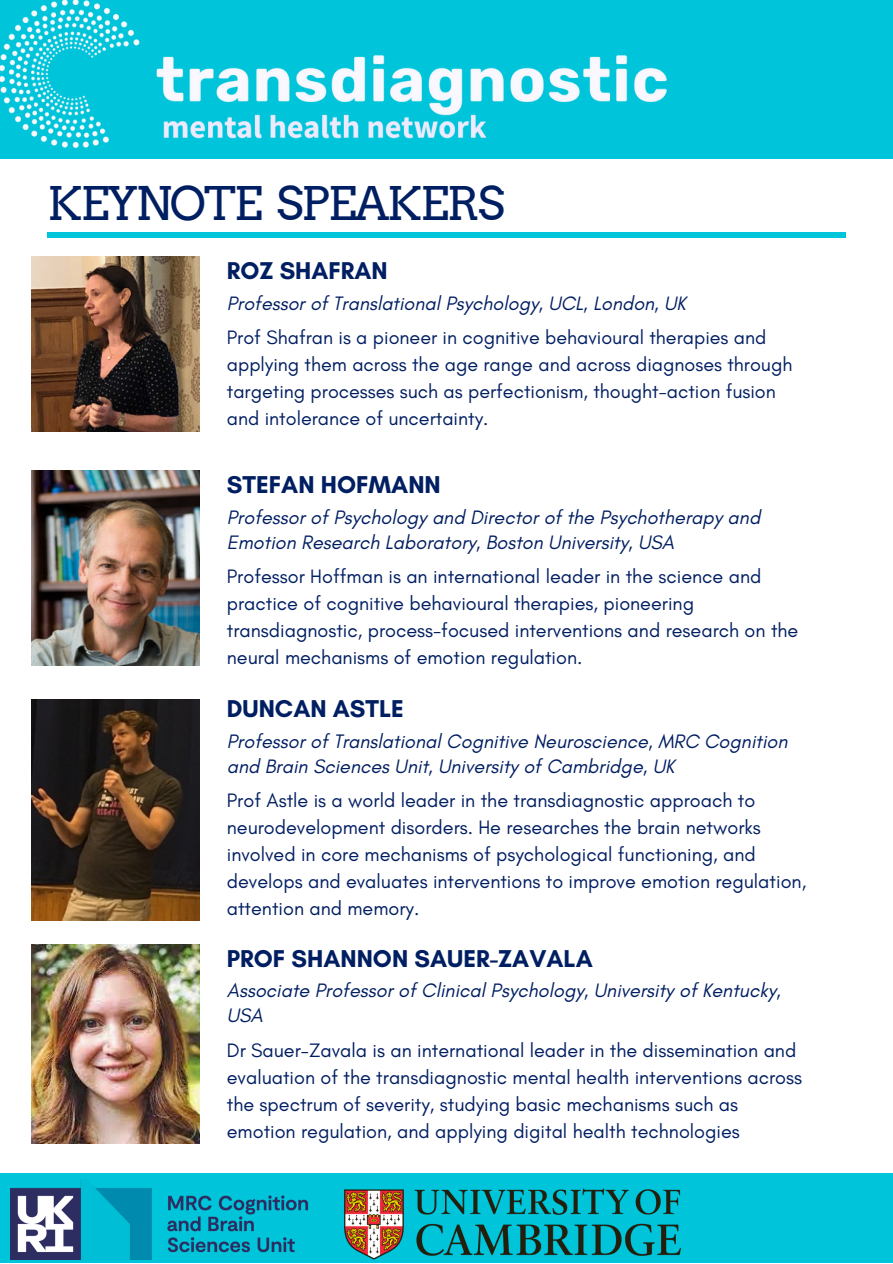
<style>
.page{position:relative;width:893px;height:1264px;background:#fff}
.page>*{position:absolute;margin:0;border:0;box-sizing:border-box;transform-origin:0 0}
.t1{font:46.35px "Arvo";letter-spacing:-.05em;color:#001e62}
.t2{font:700 24.75px "Glacial Indifference";color:#001e62}
.t3{font:19.8px/27px "Glacial Indifference";color:#001e62}
.t4{font:italic 19.8px/24.8px "Glacial Indifference";color:#001e62}
</style>
<div class="page">
<div style="left:47px;top:232px;width:798px;height:6px;background:#00c4d9"></div>
<div style="left:0;top:1173px;width:892px;height:89px;background:#00c4d9"></div>
<div style="left:0;top:0;width:892px;height:159px;background:#00c4d9"></div>
<img style="left:32px;top:257px;width:167px;height:174px">
<img style="left:32px;top:471px;width:167px;height:194px">
<img style="left:32px;top:699px;width:167px;height:221px">
<img style="left:32px;top:944px;width:167px;height:199px">
<img style="left:11px;top:1179px;width:669px;height:80px">
<img style="left:0;top:0;width:667px;height:147px">
<p class="t1" style="left:47px;top:176px;width:459px">KEYNOTE SPEAKERS</p>
<p class="t2" style="left:227px;top:256px;width:162px">ROZ SHAFRAN</p>
<p class="t4" style="left:227px;top:290px;width:460px">Professor of Translational Psychology, UCL, London, UK</p>
<p class="t3" style="left:227px;top:324px;width:567px">Prof Shafran is a pioneer in cognitive behavioural therapies and applying them across the age range and across diagnoses through targeting processes such as perfectionism, thought-action fusion and intolerance of uncertainty.</p>
<p class="t2" style="left:227px;top:470px;width:215px">STEFAN HOFMANN</p>
<p class="t4" style="left:227px;top:504px;width:535px">Professor of Psychology and Director of the Psychotherapy and<br>Emotion Research Laboratory, Boston University, USA</p>
<p class="t3" style="left:227px;top:563px;width:573px">Professor Hoffman is an international leader in the science and practice of cognitive behavioural therapies, pioneering transdiagnostic, process-focused interventions and research on the neural mechanisms of emotion regulation.</p>
<p class="t2" style="left:227px;top:694px;width:179px">DUNCAN ASTLE</p>
<p class="t4" style="left:227px;top:728px;width:562px">Professor of Translational Cognitive Neuroscience, MRC Cognition and Brain Sciences Unit, University of Cambridge, UK</p>
<p class="t3" style="left:227px;top:787px;width:581px">Prof Astle is a world leader in the transdiagnostic approach to neurodevelopment disorders. He researches the brain networks involved in core mechanisms of psychological functioning, and develops and evaluates interventions to improve emotion regulation, attention and memory.</p>
<p class="t2" style="left:227px;top:943px;width:367px">PROF SHANNON SAUER-ZAVALA</p>
<p class="t4" style="left:227px;top:977px;width:555px">Associate Professor of Clinical Psychology, University of Kentucky,<br>USA</p>
<p class="t3" style="left:227px;top:1036px;width:576px">Dr Sauer-Zavala is an international leader in the dissemination and evaluation of the transdiagnostic mental health interventions across the spectrum of severity, studying basic mechanisms such as emotion regulation, and applying digital health technologies</p>
</div>
